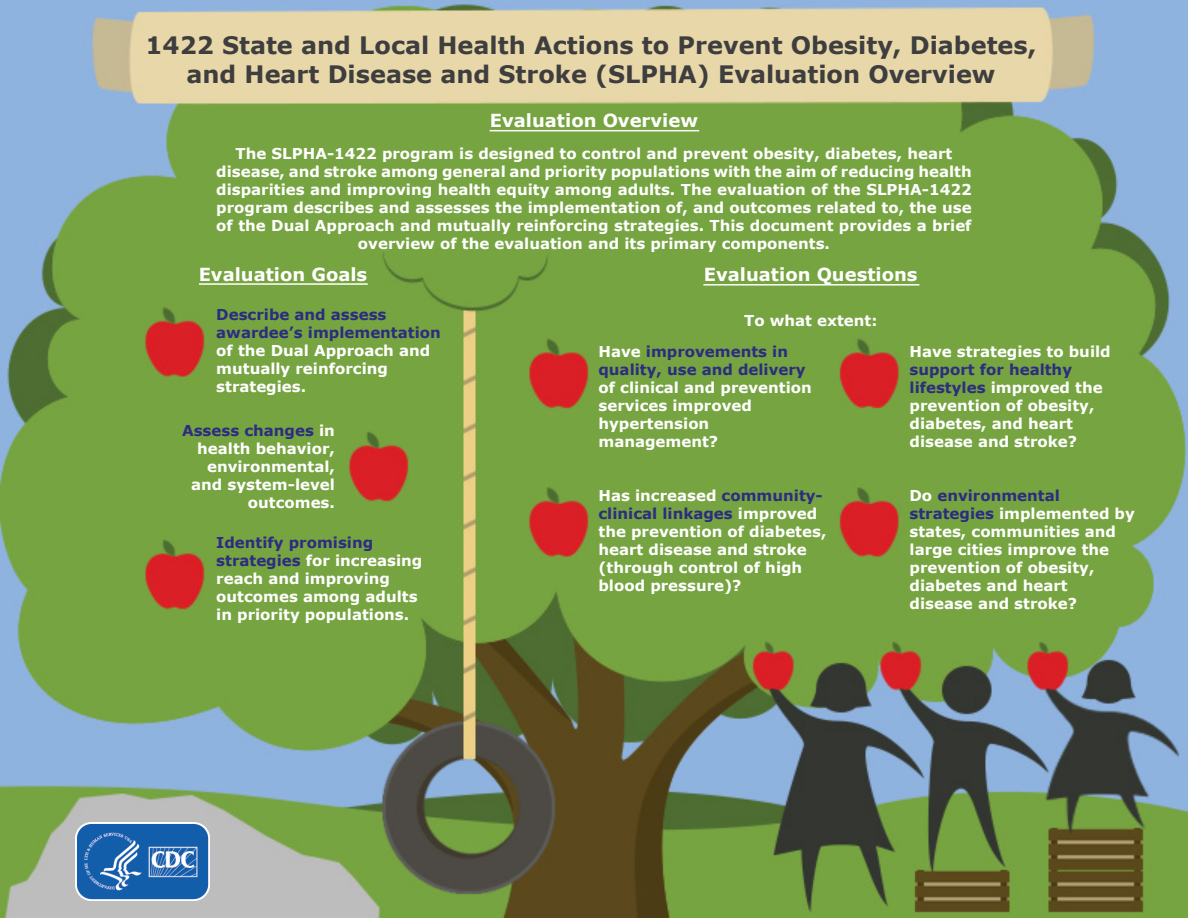
<style>
.page{position:relative;width:1188px;height:918px;background:#fff}
.page>*{position:absolute;margin:0;border:0;box-sizing:border-box;transform-origin:0 0}
.t1{font:700 24px/28.8px "Verdana";color:#3e3e3f;text-align:center}
.t2{font:700 18px "Verdana";color:#fff}
.t3{font:700 15px/18px "Verdana";color:#fff}
.t4{font:700 15px "Verdana";color:#2c2d7f}
.s1{color:#2c2d7f}
</style>
<div class="page">
<img style="left:0;top:0;width:1188px;height:918px">
<hr style="left:490px;top:130px;width:209px;height:1px;background:#fff">
<hr style="left:199px;top:283px;width:169px;height:2px;background:#fff">
<hr style="left:703px;top:284px;width:216px;height:2px;background:#fff">
<img style="left:76px;top:822px;width:133px;height:78px">
<h1 class="t1" style="left:146px;top:31px;width:892px">1422 State and Local Health Actions to Prevent Obesity, Diabetes, and Heart Disease and Stroke (SLPHA) Evaluation Overview</h1>
<h2 class="t2" style="left:490px;top:108px;width:210px">Evaluation Overview</h2>
<p class="t3" style="left:216px;top:144px;width:757px;text-align:center">The SLPHA-1422 program is designed to control and prevent obesity, diabetes, heart disease, and stroke among general and priority populations with the aim of reducing health disparities and improving health equity among adults. The evaluation of the SLPHA-1422 program describes and assesses the implementation of, and outcomes related to, the use of the Dual Approach and mutually reinforcing strategies. This document provides a brief overview of the evaluation and its primary components.</p>
<h2 class="t2" style="left:199px;top:261px;width:170px">Evaluation Goals</h2>
<h2 class="t2" style="left:704px;top:261px;width:215px">Evaluation Questions</h2>
<p class="t4" style="left:216px;top:304px;width:172px">Describe and assess</p>
<p class="t3" style="left:744px;top:311px;width:135px">To what extent:</p>
<p class="t3" style="left:216px;top:323px;width:226px"><span class="s1">awardee’s implementation </span>of the Dual Approach and mutually reinforcing strategies.</p>
<p class="t3" style="left:182px;top:421px;width:154px;text-align:right"><span class="s1">Assess changes</span> in health behavior, environmental, and system-level outcomes.</p>
<p class="t3" style="left:216px;top:533px;width:208px"><span class="s1">Identify promising strategies</span> for increasing reach and improving outcomes among adults in priority populations.</p>
<p class="t3" style="left:598px;top:342px;width:215px">Have <span class="s1">improvements in quality, use and delivery </span>of clinical and prevention services improved hypertension management?</p>
<p class="t3" style="left:910px;top:342px;width:203px">Have strategies to build <span class="s1">support for healthy lifestyles</span> improved the prevention of obesity, diabetes, and heart disease and stroke?</p>
<p class="t3" style="left:598px;top:486px;width:229px">Has increased <span class="s1">community&shy;clinical linkages</span> improved the prevention of diabetes, heart disease and stroke (through control of high blood pressure)?</p>
<p class="t3" style="left:910px;top:486px;width:227px">Do <span class="s1">environmental strategies</span> implemented by states, communities and large cities improve the prevention of obesity, diabetes and heart<br>disease and stroke?</p>
</div>
